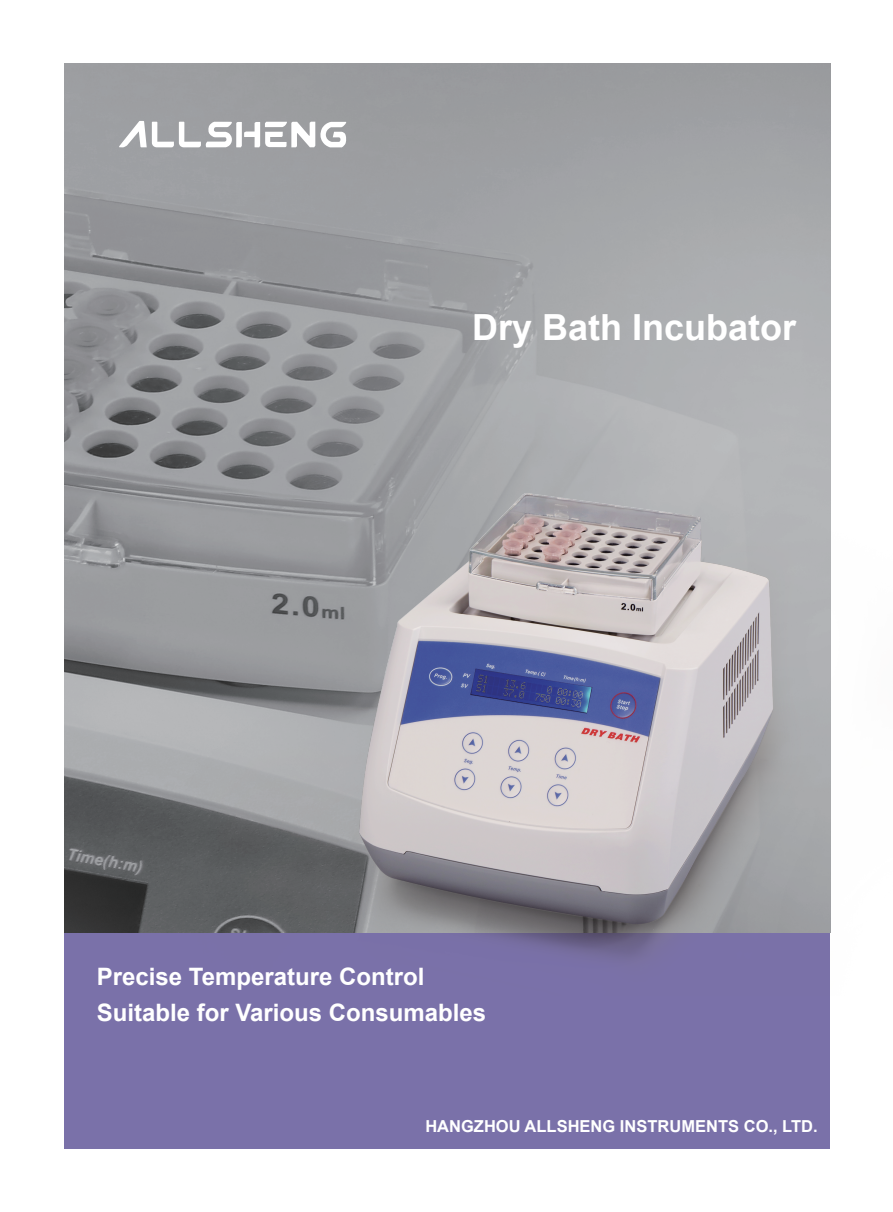
<style>
.page{position:relative;width:893px;height:1212px;background:#fff}
.page>*{position:absolute;margin:0;border:0;box-sizing:border-box;transform-origin:0 0}
.t1{font:700 36px "Arial";color:#fff}
.t2{font:700 24px/36px "Arial";color:#fff}
.t3{font:700 16.5px "Arial";color:#fff}
</style>
<div class="page">
<div style="left:65px;top:932px;width:765px;height:216px;background:#7a71a9"></div>
<img style="left:65px;top:64px;width:765px;height:868px">
<svg style="left:119px;top:121px;width:227px;height:26px"></svg>
<img style="left:86px;top:419px;width:745px;height:542px">
<h1 class="t1" style="left:472px;top:302px;width:326px">Dry Bath Incubator</h1>
<p class="t2" style="left:97px;top:959px;width:391px">Precise Temperature Control<br>Suitable for Various Consumables</p>
<p class="t3" style="left:425px;top:1114px;width:394px">HANGZHOU ALLSHENG INSTRUMENTS CO., LTD.</p>
</div>
